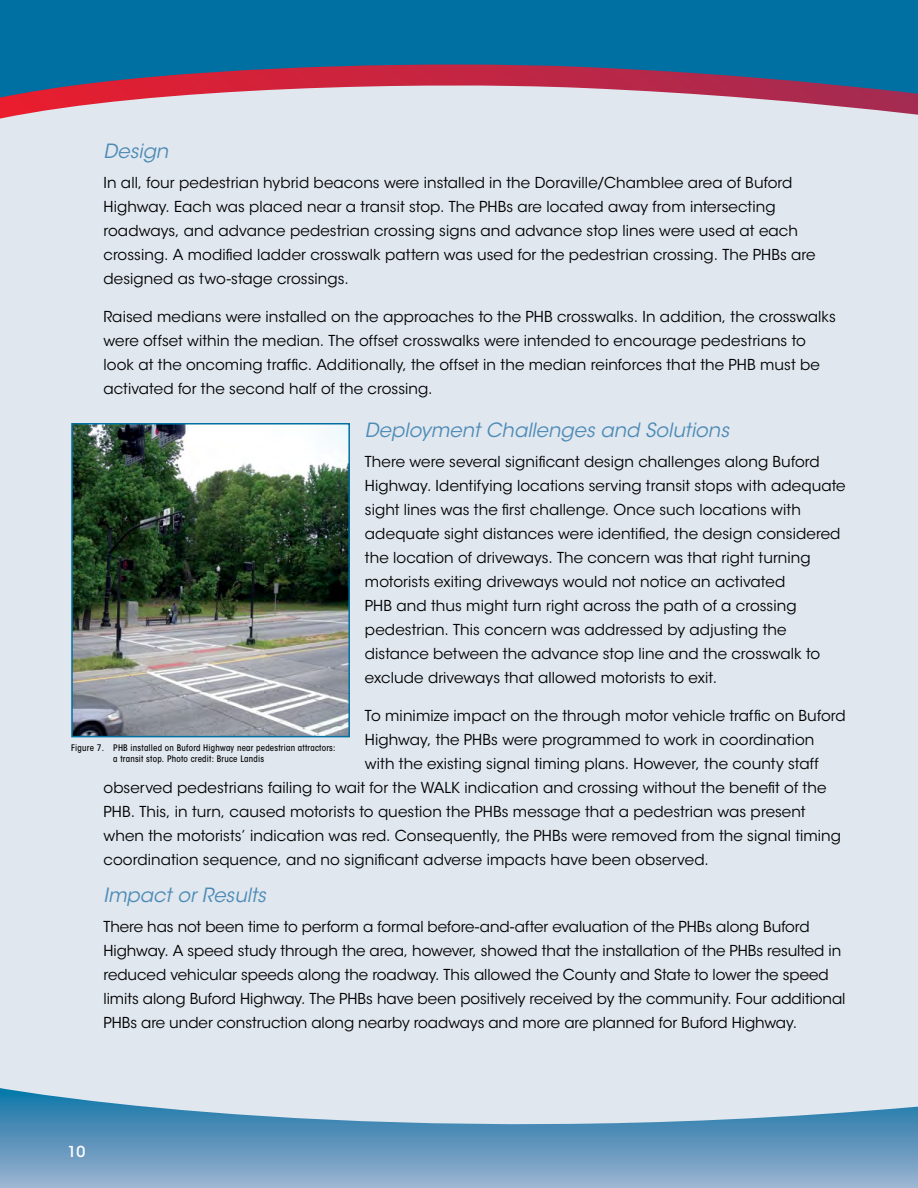
<style>
.page{position:relative;width:918px;height:1188px;background:#fff}
.page>*{position:absolute;margin:0;border:0;box-sizing:border-box;transform-origin:0 0}
.t1{font:italic 19.5px "ITC Avant Garde Std";color:#4d8bb6}
.t2{font:15px/24px "ITC Avant Garde Std";letter-spacing:.005em;color:#000}
.t3{font:500 15px "ITC Avant Garde Std";color:#fff}
.t4{font:500 condensed 9px/10.8px "ITC Avant Garde Std";letter-spacing:.025em;color:#000}
</style>
<div class="page">
<div style="left:0;top:0;width:918px;height:1156px;background:#e0e7ef"></div>
<div style="left:0;top:0;width:918px;height:64px;background:#006fa1"></div>
<svg style="left:0;top:64px;width:918px;height:55px"></svg>
<svg style="left:0;top:1088px;width:918px;height:100px"></svg>
<img style="left:74px;top:426px;width:273px;height:308px">
<div style="left:71px;top:423px;width:279px;height:314px;border:2px solid #006fa1"></div>
<h1 class="t1" style="left:104px;top:140px;width:66px">Design</h1>
<p class="t2" style="left:104px;top:171px;width:714px">In all, four pedestrian hybrid beacons were installed in the Doraville/Chamblee area of Buford Highway. Each was placed near a transit stop. The PHBs are located away from intersecting roadways, and advance pedestrian crossing signs and advance stop lines were used at each crossing. A modified ladder crosswalk pattern was used for the pedestrian crossing. The PHBs are designed as two-stage crossings.</p>
<p class="t2" style="left:104px;top:305px;width:734px">Raised medians were installed on the approaches to the PHB crosswalks. In addition, the crosswalks were offset within the median. The offset crosswalks were intended to encourage pedestrians to look at the oncoming traffic. Additionally, the offset in the median reinforces that the PHB must be activated for the second half of the crossing.</p>
<h1 class="t1" style="left:365px;top:419px;width:366px">Deployment Challenges and Solutions</h1>
<p class="t2" style="left:365px;top:450px;width:482px">There were several significant design challenges along Buford Highway. Identifying locations serving transit stops with adequate sight lines was the first challenge. Once such locations with adequate sight distances were identified, the design considered the location of driveways. The concern was that right turning motorists exiting driveways would not notice an activated<br>PHB and thus might turn right across the path of a crossing pedestrian. This concern was addressed by adjusting the distance between the advance stop line and the crosswalk to exclude driveways that allowed motorists to exit.</p>
<p class="t2" style="left:365px;top:704px;width:482px">To minimize impact on the through motor vehicle traffic on Buford</p>
<p class="t2" style="left:365px;top:728px;width:451px">Highway, the PHBs were programmed to work in coordination</p>
<p class="t2" style="left:365px;top:752px;width:455px">with the existing signal timing plans. However, the county staff</p>
<p class="t2" style="left:104px;top:776px;width:724px">observed pedestrians failing to wait for the WALK indication and crossing without the benefit of the</p>
<p class="t2" style="left:104px;top:800px;width:704px">PHB. This, in turn, caused motorists to question the PHBs message that a pedestrian was present</p>
<p class="t2" style="left:104px;top:824px;width:739px">when the motorists’ indication was red. Consequently, the PHBs were removed from the signal timing</p>
<p class="t2" style="left:104px;top:848px;width:607px">coordination sequence, and no significant adverse impacts have been observed.</p>
<h1 class="t1" style="left:104px;top:884px;width:164px">Impact or Results</h1>
<p class="t2" style="left:104px;top:915px;width:744px">There has not been time to perform a formal before-and-after evaluation of the PHBs along Buford Highway. A speed study through the area, however, showed that the installation of the PHBs resulted in reduced vehicular speeds along the roadway. This allowed the County and State to lower the speed limits along Buford Highway. The PHBs have been positively received by the community. Four additional PHBs are under construction along nearby roadways and more are planned for Buford Highway.</p>
<p class="t4" style="left:113px;top:742px;width:224px;text-indent:-42px">Figure 7. PHB installed on Buford Highway near pedestrian attractors: a transit stop. Photo credit: Bruce Landis</p>
<p class="t3" style="left:68px;top:1142px;width:19px">10</p>
</div>
